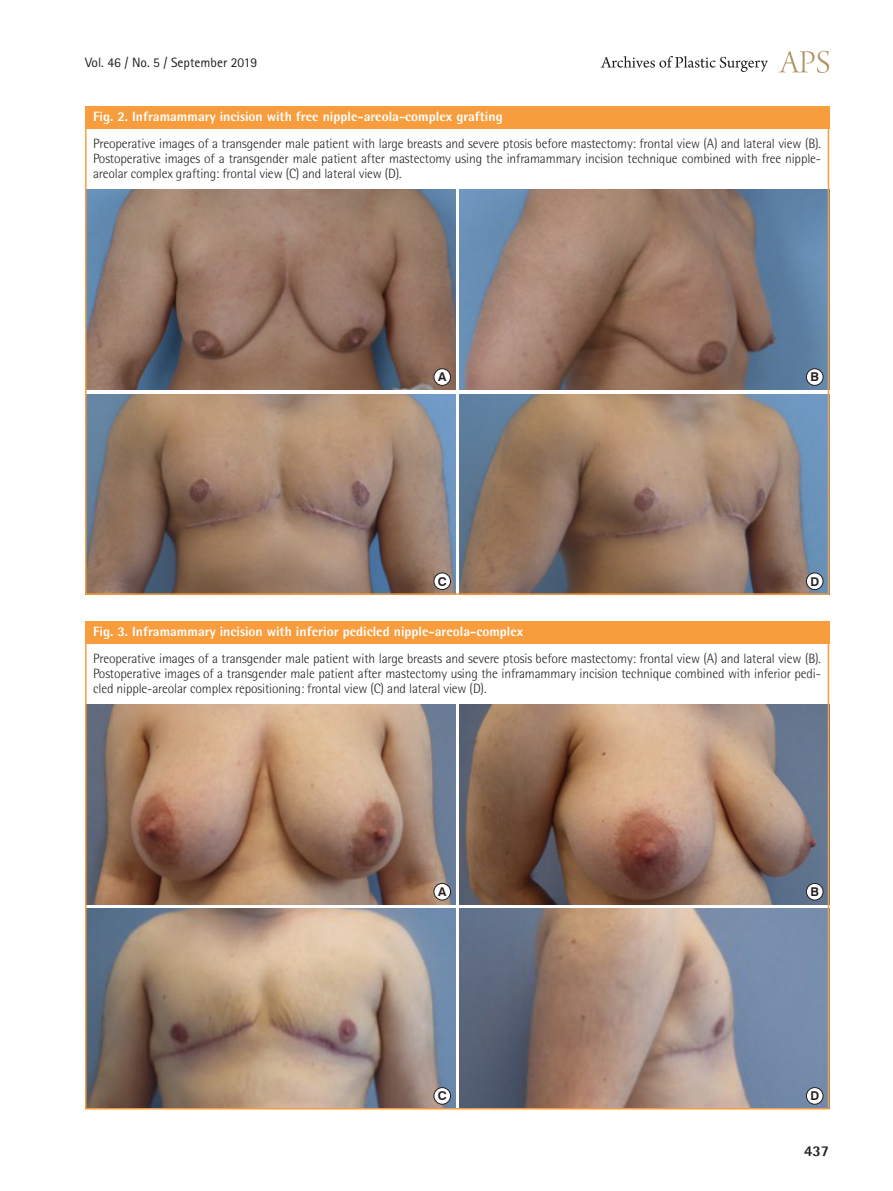
<style>
.page{position:relative;width:893px;height:1191px;background:#fff}
.page>*{position:absolute;margin:0;border:0;box-sizing:border-box;transform-origin:0 0}
.t1{font:800 15px "Rotis Semi Sans Std";color:#231f20}
.그림설명{font:300 13.5px/15px "Rotis Semi Sans Std";letter-spacing:-.01em;color:#231f20;text-align:justify}
.표그림제목{font:800 13.5px "Rotis Semi Sans Std";color:#fff}
.t2{font:13.5px "Rotis Sans Serif Std";color:#231f20}
.t3{font:700 12.15px "Swiss 721 BT";color:#231f20}
</style>
<div class="page">
<svg style="left:779px;top:51px;width:50px;height:22px"></svg>
<svg style="left:601px;top:56px;width:167px;height:16px"></svg>
<div style="left:85px;top:106px;width:744px;height:23px;background:#f89d3d"></div>
<div style="left:85px;top:621px;width:744px;height:22px;background:#f89d3d"></div>
<img style="left:88px;top:190px;width:367px;height:200px">
<img style="left:88px;top:704px;width:367px;height:200px">
<img style="left:88px;top:394px;width:367px;height:198px">
<img style="left:88px;top:908px;width:367px;height:198px">
<img style="left:459px;top:190px;width:367px;height:200px">
<img style="left:459px;top:704px;width:367px;height:200px">
<img style="left:459px;top:394px;width:367px;height:198px">
<img style="left:459px;top:908px;width:367px;height:198px">
<div style="left:434px;top:369px;width:17px;height:16px;background:#fff;border-radius:50%"></div>
<div style="left:434px;top:368px;width:17px;height:17px;border:1px solid #231f20;border-radius:50%"></div>
<div style="left:434px;top:883px;width:17px;height:17px;background:#fff;border-radius:50%"></div>
<div style="left:434px;top:883px;width:17px;height:17px;border:1px solid #231f20;border-radius:50%"></div>
<div style="left:434px;top:573px;width:17px;height:16px;background:#fff;border-radius:50%"></div>
<div style="left:434px;top:573px;width:17px;height:17px;border:1px solid #231f20;border-radius:50%"></div>
<div style="left:434px;top:1087px;width:17px;height:17px;background:#fff;border-radius:50%"></div>
<div style="left:434px;top:1087px;width:17px;height:17px;border:1px solid #231f20;border-radius:50%"></div>
<div style="left:806px;top:369px;width:17px;height:16px;background:#fff;border-radius:50%"></div>
<div style="left:806px;top:368px;width:17px;height:17px;border:1px solid #231f20;border-radius:50%"></div>
<div style="left:806px;top:883px;width:17px;height:17px;background:#fff;border-radius:50%"></div>
<div style="left:806px;top:883px;width:17px;height:17px;border:1px solid #231f20;border-radius:50%"></div>
<div style="left:806px;top:573px;width:17px;height:16px;background:#fff;border-radius:50%"></div>
<div style="left:806px;top:573px;width:17px;height:17px;border:1px solid #231f20;border-radius:50%"></div>
<div style="left:806px;top:1087px;width:17px;height:17px;background:#fff;border-radius:50%"></div>
<div style="left:806px;top:1087px;width:17px;height:17px;border:1px solid #231f20;border-radius:50%"></div>
<div style="left:85px;top:106px;width:744px;height:489px;border:2px solid #f89d3d"></div>
<div style="left:85px;top:621px;width:744px;height:488px;border:2px solid #f89d3d"></div>
<p class="t2" style="left:85px;top:54px;width:174px">Vol. 46 / No. 5 / September 2019</p>
<p class="표그림제목" style="left:93px;top:108px;width:411px">Fig. 2. Inframammary incision with free nipple-areola-complex grafting</p>
<p class="그림설명" style="left:93px;top:136px;width:729px">Preoperative images of a transgender male patient with large breasts and severe ptosis before mastectomy: frontal view (A) and lateral view (B).<br>Postoperative images of a transgender male patient after mastectomy using the inframammary incision technique combined with free nipple&shy;areolar complex grafting: frontal view (C) and lateral view (D).</p>
<p class="t3" style="left:438px;top:369px;width:10px">A</p>
<p class="t3" style="left:438px;top:574px;width:10px">C</p>
<p class="표그림제목" style="left:93px;top:622px;width:432px">Fig. 3. Inframammary incision with inferior pedicled nipple-areola-complex</p>
<p class="t3" style="left:810px;top:369px;width:10px">B</p>
<p class="t3" style="left:810px;top:574px;width:10px">D</p>
<p class="그림설명" style="left:93px;top:650px;width:729px">Preoperative images of a transgender male patient with large breasts and severe ptosis before mastectomy: frontal view (A) and lateral view (B).<br>Postoperative images of a transgender male patient after mastectomy using the inframammary incision technique combined with inferior pedi&shy;cled nipple-areolar complex repositioning: frontal view (C) and lateral view (D).</p>
<p class="t3" style="left:438px;top:884px;width:10px">A</p>
<p class="t3" style="left:438px;top:1088px;width:10px">C</p>
<p class="t3" style="left:810px;top:884px;width:10px">B</p>
<p class="t3" style="left:810px;top:1088px;width:10px">D</p>
<p class="t1" style="left:804px;top:1141px;width:27px">437</p>
</div>
